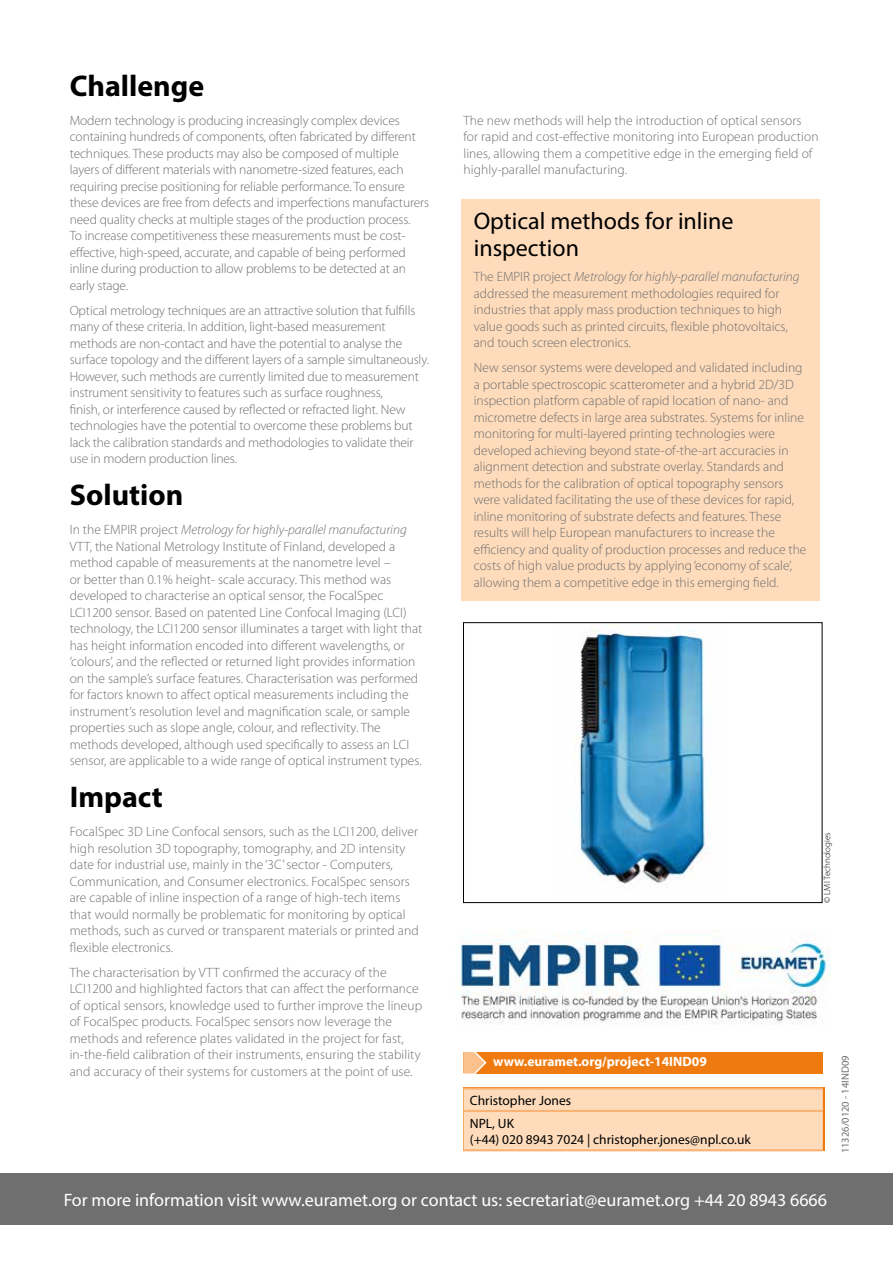
<style>
.page{position:relative;width:893px;height:1263px;background:#fff}
.page>*{position:absolute;margin:0;border:0;box-sizing:border-box;transform-origin:0 0}
.t1{font:700 30px "Myriad Pro";color:#000}
.t2{font:24px/27px "Myriad Pro";color:#000}
.t3{font:18px "Myriad Pro";color:#fff}
.t4{font:300 13.5px/16.5px "Myriad Pro";color:#706f6f}
.t5{font:13.5px/22.6px "Myriad Pro";color:#000}
.t6{font:700 13.5px "Myriad Pro";color:#fff}
.t7{font:10.5px "Myriad Pro";color:#706f6f}
.t8{font:300 9px "Myriad Pro";color:#000}
.s1{font-style:italic}
</style>
<div class="page">
<div style="left:0;top:1174px;width:893px;height:51px;background:#706f6f"></div>
<div style="left:463px;top:1090px;width:360px;height:59px;background:#fddbbb"></div>
<hr style="left:463px;top:1087px;width:360px;height:3px;background:#f8b375">
<hr style="left:463px;top:1110px;width:360px;height:2px;background:#f8b375">
<hr style="left:463px;top:1149px;width:360px;height:2px;background:#f8b375">
<div style="left:463px;top:1052px;width:360px;height:21px;background:#ef7b10"></div>
<svg style="left:463px;top:1052px;width:25px;height:22px"></svg>
<img style="left:579px;top:624px;width:131px;height:265px">
<div style="left:463px;top:622px;width:359px;height:281px;border:1px solid #000"></div>
<div style="left:461px;top:199px;width:359px;height:401px;background:#fddbbb"></div>
<img style="left:459px;top:930px;width:371px;height:95px">
<h1 class="t1" style="left:70px;top:66px;width:136px">Challenge</h1>
<p class="t4" style="left:70px;top:112px;width:361px">Modern technology is producing increasingly complex devices containing hundreds of components, often fabricated by different techniques. These products may also be composed of multiple layers of different materials with nanometre-sized features, each requiring precise positioning for reliable performance. To ensure these devices are free from defects and imperfections manufacturers need quality checks at multiple stages of the production process.<br>To increase competitiveness these measurements must be cost&shy;effective, high-speed, accurate, and capable of being performed inline during production to allow problems to be detected at an early stage.</p>
<p class="t4" style="left:70px;top:302px;width:361px">Optical metrology techniques are an attractive solution that fulfills many of these criteria. In addition, light-based measurement methods are non-contact and have the potential to analyse the surface topology and the different layers of a sample simultaneously.<br>However, such methods are currently limited due to measurement instrument sensitivity to features such as surface roughness,<br>finish, or interference caused by reflected or refracted light. New technologies have the potential to overcome these problems but lack the calibration standards and methodologies to validate their use in modern production lines.</p>
<h1 class="t1" style="left:70px;top:475px;width:115px">Solution</h1>
<p class="t4" style="left:70px;top:522px;width:354px">In the EMPIR project <span class="s1">Metrology for highly-parallel manufacturing </span>VTT, the National Metrology Institute of Finland, developed a method capable of measurements at the nanometre level –<br>or better than 0.1% height- scale accuracy. This method was developed to characterise an optical sensor, the FocalSpec LCI1200 sensor. Based on patented Line Confocal Imaging (LCI) technology, the LCI1200 sensor illuminates a target with light that has height information encoded into different wavelengths, or ‘colours’, and the reflected or returned light provides information on the sample’s surface features. Characterisation was performed for factors known to affect optical measurements including the instrument’s resolution level and magnification scale, or sample properties such as slope angle, colour, and reflectivity. The methods developed, although used specifically to assess an LCI sensor, are applicable to a wide range of optical instrument types.</p>
<h1 class="t1" style="left:70px;top:777px;width:95px">Impact</h1>
<p class="t4" style="left:70px;top:823px;width:350px">FocalSpec 3D Line Confocal sensors, such as the LCI1200, deliver high resolution 3D topography, tomography, and 2D intensity date for industrial use, mainly in the ‘3C’ sector - Computers, Communication, and Consumer electronics. FocalSpec sensors are capable of inline inspection of a range of high-tech items that would normally be problematic for monitoring by optical methods, such as curved or transparent materials or printed and flexible electronics.</p>
<p class="t4" style="left:70px;top:964px;width:354px">The characterisation by VTT confirmed the accuracy of the LCI1200 and highlighted factors that can affect the performance of optical sensors, knowledge used to further improve the lineup of FocalSpec products. FocalSpec sensors now leverage the methods and reference plates validated in the project for fast, in-the-field calibration of their instruments, ensuring the stability and accuracy of their systems for customers at the point of use.</p>
<p class="t4" style="left:463px;top:112px;width:357px">The new methods will help the introduction of optical sensors for rapid and cost-effective monitoring into European production lines, allowing them a competitive edge in the emerging field of highly-parallel manufacturing.</p>
<h2 class="t2" style="left:474px;top:207px;width:261px">Optical methods for inline inspection</h2>
<p class="t4" style="left:474px;top:269px;width:327px">The EMPIR project <span class="s1">Metrology for highly-parallel manufacturing </span>addressed the measurement methodologies required for industries that apply mass production techniques to high value goods such as printed circuits, flexible photovoltaics, and touch screen electronics.</p>
<p class="t4" style="left:474px;top:360px;width:334px">New sensor systems were developed and validated including a portable spectroscopic scatterometer and a hybrid 2D/3D inspection platform capable of rapid location of nano- and micrometre defects in large area substrates. Systems for inline monitoring for multi-layered printing technologies were developed achieving beyond state-of-the-art accuracies in alignment detection and substrate overlay. Standards and methods for the calibration of optical topography sensors were validated facilitating the use of these devices for rapid, inline monitoring of substrate defects and features. These results will help European manufacturers to increase the efficiency and quality of production processes and reduce the costs of high value products by applying ‘economy of scale’, allowing them a competitive edge in this emerging field.</p>
<p class="t6" style="left:493px;top:1053px;width:215px">www.euramet.org/project-14IND09</p>
<p class="t5" style="left:470px;top:1089px;width:103px">Christopher Jones<br>NPL, UK</p>
<p class="t5" style="left:470px;top:1128px;width:282px">(+44) 020 8943 7024 | christopher.jones@npl.co.uk</p>
<p class="t8" style="left:822px;top:902px;width:72px;rotate:-90deg">© LMI Technologies</p>
<p class="t7" style="left:839px;top:1153px;width:99px;rotate:-90deg">11326/0120 - 14IND09</p>
<h3 class="t3" style="left:64px;top:1189px;width:765px">For more information visit www.euramet.org or contact us: secretariat@euramet.org +44 20 8943 6666</h3>
</div>
